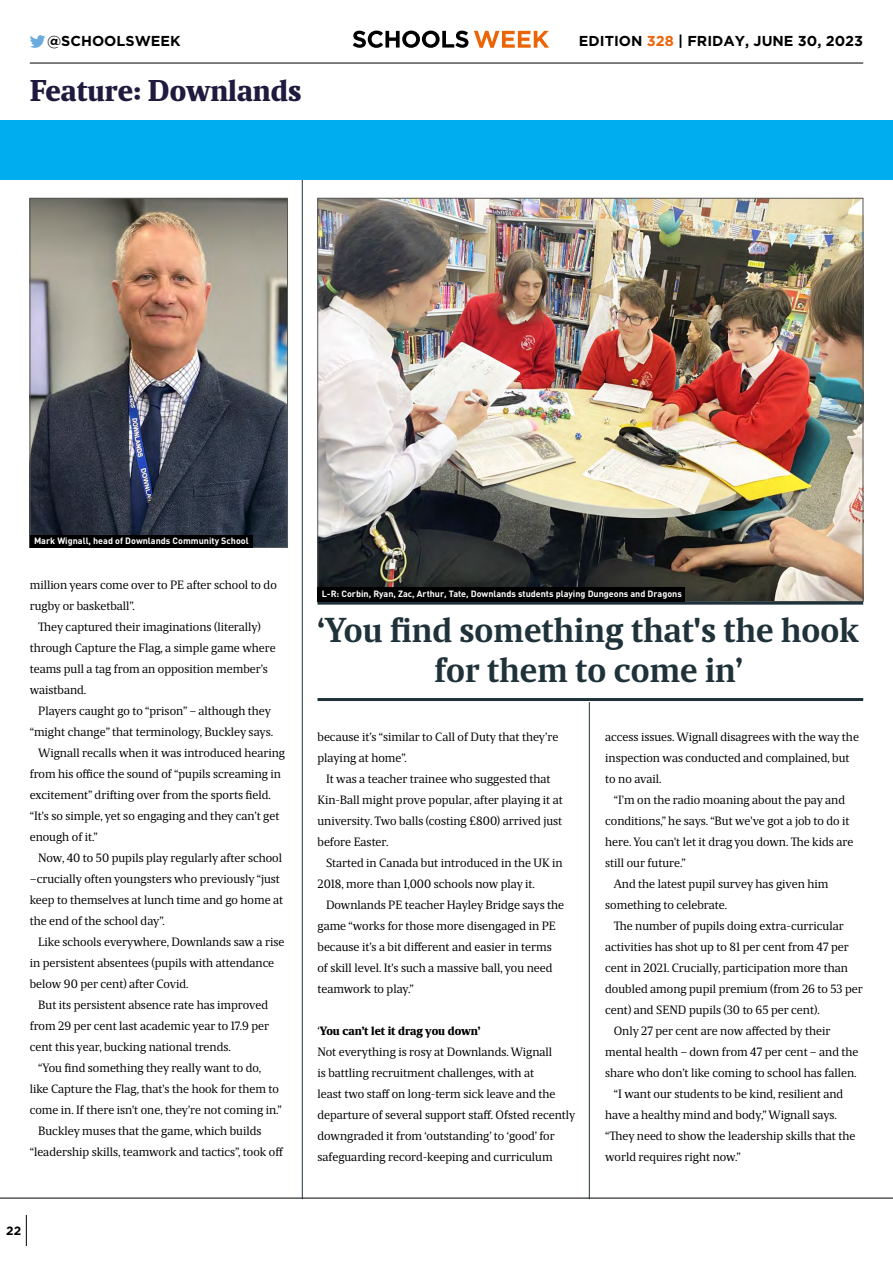
<style>
.page{position:relative;width:893px;height:1263px;background:#fff}
.page>*{position:absolute;margin:0;border:0;box-sizing:border-box;transform-origin:0 0}
.t1{font:700 34.5px/40.5px "Maga";letter-spacing:.005em;color:#1f3239;text-align:center}
.t2{font:900 30px "Maga";color:#201a3e}
.t3{font:700 14.4px "Gotham HTF";color:#000}
.t4{font:12px/21px "Maga";color:#000}
.t5{font:700 12px "Gotham HTF";color:#000}
.t6{font:700 9px "DIN";color:#fff}
.s1{color:#ec6408}
.s2{font-weight:900}
</style>
<div class="page">
<svg style="left:30px;top:35px;width:15px;height:13px"></svg>
<hr style="left:26px;top:1215px;width:1px;height:31px;background:#000">
<svg style="left:353px;top:31px;width:115px;height:17px"></svg>
<svg style="left:474px;top:31px;width:75px;height:17px"></svg>
<hr style="left:30px;top:63px;width:833px;height:1px;background:#000">
<hr style="left:0;top:1198px;width:893px;height:1px;background:#000">
<hr style="left:589px;top:702px;width:1px;height:497px;background:#1f3239">
<hr style="left:302px;top:180px;width:1px;height:1019px;background:#1f3239">
<div style="left:0;top:120px;width:893px;height:59px;background:#00aeef"></div>
<img style="left:319px;top:200px;width:542px;height:400px">
<img style="left:32px;top:200px;width:254px;height:346px">
<div style="left:30px;top:198px;width:258px;height:350px;border:1px solid #575756"></div>
<hr style="left:317px;top:698px;width:546px;height:3px;background:#1f3239">
<hr style="left:317px;top:602px;width:546px;height:3px;background:#1f3239">
<div style="left:317px;top:587px;width:368px;height:15px;background:#000"></div>
<div style="left:30px;top:535px;width:223px;height:13px;background:#000"></div>
<p class="t3" style="left:47px;top:33px;width:135px">@SCHOOLSWEEK</p>
<h2 class="t2" style="left:30px;top:73px;width:273px">Feature: Downlands</h2>
<p class="t3" style="left:579px;top:32px;width:286px">EDITION <span class="s1">328</span> | FRIDAY, JUNE 30, 2023</p>
<p class="t6" style="left:34px;top:535px;width:216px">Mark Wignall, head of Downlands Community School</p>
<p class="t4" style="left:30px;top:574px;width:249px">million years come over to PE after school to do rugby or basketball”.</p>
<p class="t4" style="left:30px;top:616px;width:248px;text-indent:9px">They captured their imaginations (literally) through Capture the Flag, a simple game where teams pull a tag from an opposition member’s waistband.</p>
<p class="t4" style="left:38px;top:700px;width:234px">Players caught go to “prison” – although they</p>
<p class="t4" style="left:30px;top:721px;width:245px">“might change” that terminology, Buckley says.</p>
<p class="t4" style="left:38px;top:742px;width:248px">Wignall recalls when it was introduced hearing</p>
<p class="t4" style="left:30px;top:763px;width:253px">from his office the sound of “pupils screaming in</p>
<p class="t4" style="left:30px;top:784px;width:243px">excitement” drifting over from the sports field.</p>
<p class="t4" style="left:30px;top:805px;width:251px">“It's so simple, yet so engaging and they can’t get</p>
<p class="t4" style="left:30px;top:826px;width:69px">enough of it.”</p>
<p class="t4" style="left:38px;top:847px;width:245px">Now, 40 to 50 pupils play regularly after school</p>
<p class="t4" style="left:30px;top:868px;width:252px">–crucially often youngsters who previously “just</p>
<p class="t4" style="left:30px;top:889px;width:255px">keep to themselves at lunch time and go home at</p>
<p class="t4" style="left:30px;top:910px;width:137px">the end of the school day”.</p>
<p class="t4" style="left:38px;top:931px;width:248px">Like schools everywhere, Downlands saw a rise</p>
<p class="t4" style="left:30px;top:952px;width:246px">in persistent absentees (pupils with attendance</p>
<p class="t4" style="left:30px;top:973px;width:160px">below 90 per cent) after Covid.</p>
<p class="t4" style="left:38px;top:994px;width:231px">But its persistent absence rate has improved</p>
<p class="t4" style="left:30px;top:1015px;width:241px">from 29 per cent last academic year to 17.9 per</p>
<p class="t4" style="left:30px;top:1036px;width:203px">cent this year, bucking national trends.</p>
<p class="t4" style="left:38px;top:1057px;width:225px">“You find something they really want to do,</p>
<p class="t4" style="left:30px;top:1078px;width:251px">like Capture the Flag, that's the hook for them to</p>
<p class="t4" style="left:30px;top:1099px;width:254px">come in. If there isn't one, they're not coming in.”</p>
<p class="t4" style="left:38px;top:1120px;width:225px">Buckley muses that the game, which builds</p>
<p class="t4" style="left:30px;top:1141px;width:255px">“leadership skills, teamwork and tactics”, took off</p>
<p class="t5" style="left:6px;top:1223px;width:16px">22</p>
<p class="t6" style="left:322px;top:588px;width:362px">L-R: Corbin, Ryan, Zac, Arthur, Tate, Downlands students playing Dungeons and Dragons</p>
<h1 class="t1" style="left:318px;top:610px;width:543px">‘You find something that's the hook for them to come in’</h1>
<p class="t4" style="left:317px;top:726px;width:242px">because it’s “similar to Call of Duty that they’re playing at home”.</p>
<p class="t4" style="left:317px;top:768px;width:247px;text-indent:9px">It was a teacher trainee who suggested that Kin-Ball might prove popular, after playing it at university. Two balls (costing £800) arrived just before Easter.</p>
<p class="t4" style="left:317px;top:852px;width:247px;text-indent:9px">Started in Canada but introduced in the UK in<br>2018, more than 1,000 schools now play it.</p>
<p class="t4" style="left:317px;top:894px;width:248px;text-indent:9px">Downlands PE teacher Hayley Bridge says the game “works for those more disengaged in PE because it’s a bit different and easier in terms of skill level. It's such a massive ball, you need teamwork to play.”</p>
<p class="t4" style="left:317px;top:1020px;width:259px">‘<span class="s2">You can’t let it drag you down’<br></span>Not everything is rosy at Downlands. Wignall<br>is battling recruitment challenges, with at<br>least two staff on long-term sick leave and the departure of several support staff. Ofsted recently downgraded it from ‘outstanding’ to ‘good’ for safeguarding record-keeping and curriculum</p>
<p class="t4" style="left:605px;top:726px;width:255px">access issues. Wignall disagrees with the way the inspection was conducted and complained, but to no avail.</p>
<p class="t4" style="left:614px;top:789px;width:233px">“I’m on the radio moaning about the pay and</p>
<p class="t4" style="left:605px;top:810px;width:246px">conditions,” he says. “But we've got a job to do it</p>
<p class="t4" style="left:605px;top:831px;width:250px">here. You can't let it drag you down. The kids are</p>
<p class="t4" style="left:605px;top:852px;width:82px">still our future.”</p>
<p class="t4" style="left:614px;top:873px;width:216px">And the latest pupil survey has given him</p>
<p class="t4" style="left:605px;top:894px;width:123px">something to celebrate.</p>
<p class="t4" style="left:614px;top:915px;width:231px">The number of pupils doing extra-curricular</p>
<p class="t4" style="left:605px;top:936px;width:245px">activities has shot up to 81 per cent from 47 per</p>
<p class="t4" style="left:605px;top:957px;width:244px">cent in 2021. Crucially, participation more than</p>
<p class="t4" style="left:605px;top:978px;width:259px">doubled among pupil premium (from 26 to 53 per</p>
<p class="t4" style="left:605px;top:999px;width:216px">cent) and SEND pupils (30 to 65 per cent).</p>
<p class="t4" style="left:614px;top:1020px;width:218px">Only 27 per cent are now affected by their</p>
<p class="t4" style="left:605px;top:1041px;width:255px">mental health – down from 47 per cent – and the</p>
<p class="t4" style="left:605px;top:1062px;width:253px">share who don’t like coming to school has fallen.</p>
<p class="t4" style="left:614px;top:1083px;width:231px">“I want our students to be kind, resilient and</p>
<p class="t4" style="left:605px;top:1104px;width:233px">have a healthy mind and body,” Wignall says.</p>
<p class="t4" style="left:605px;top:1125px;width:252px">“They need to show the leadership skills that the</p>
<p class="t4" style="left:605px;top:1146px;width:137px">world requires right now.”</p>
</div>
